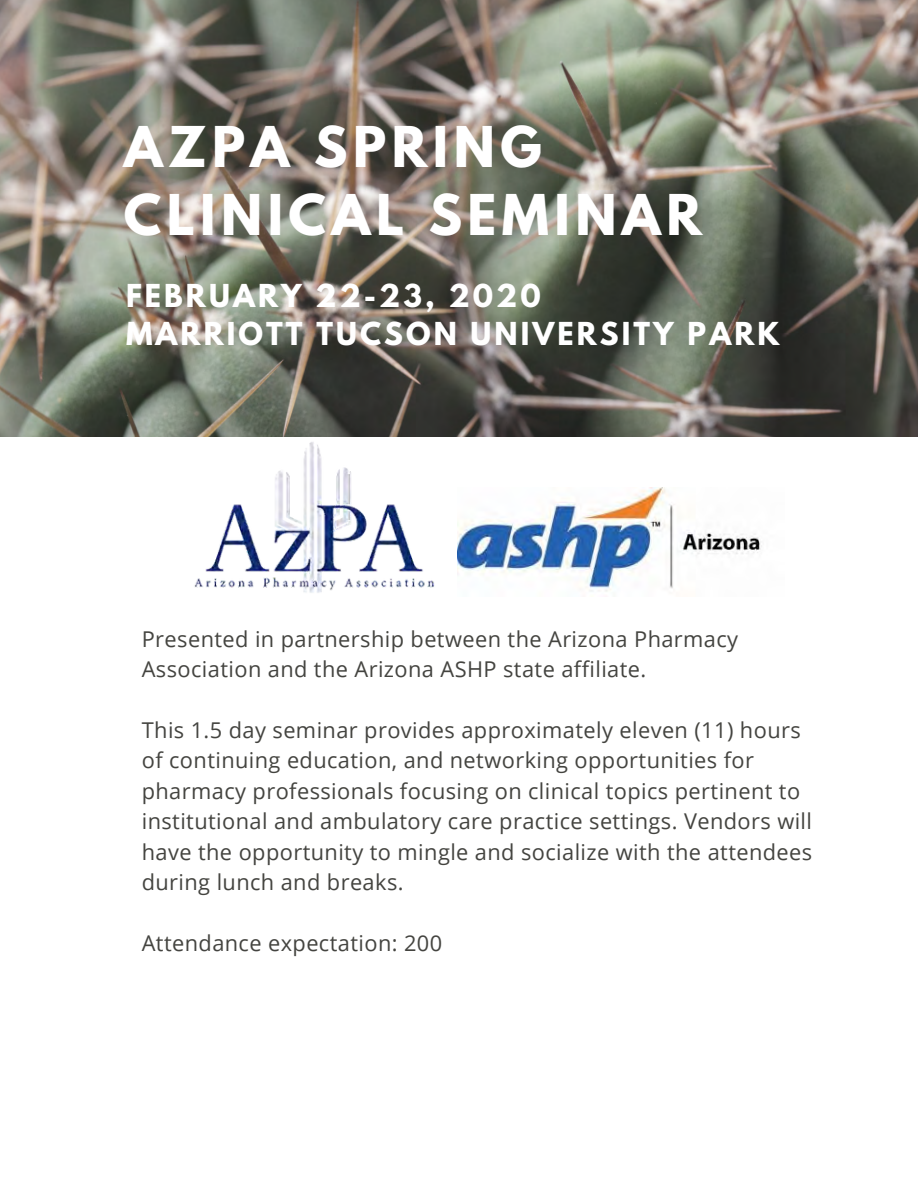
<style>
.page{position:relative;width:918px;height:1188px;background:#fff}
.page>*{position:absolute;margin:0;border:0;box-sizing:border-box;transform-origin:0 0}
.t1{font:700 49.8px/68.7px "League Spartan";letter-spacing:.11em;color:#fff}
.t2{font:700 28.05px/38.2px "League Spartan";letter-spacing:.11em;color:#fff}
.t3{font:21.75px/30.3px "Open Sans";letter-spacing:.02em;color:#444440}
</style>
<div class="page">
<img style="left:0;top:0;width:918px;height:436px">
<img style="left:194px;top:442px;width:241px;height:151px">
<img style="left:458px;top:487px;width:304px;height:105px">
<h1 class="t1" style="left:124px;top:118px;width:580px">AZPA SPRING<br>CLINICAL SEMINAR</h1>
<p class="t2" style="left:126px;top:280px;width:655px">FEBRUARY 22-23, 2020<br>MARRIOTT TUCSON UNIVERSITY PARK</p>
<p class="t3" style="left:142px;top:623px;width:598px">Presented in partnership between the Arizona Pharmacy<br>Association and the Arizona ASHP state affiliate.</p>
<p class="t3" style="left:142px;top:714px;width:672px">This 1.5 day seminar provides approximately eleven (11) hours of continuing education, and networking opportunities for pharmacy professionals focusing on clinical topics pertinent to institutional and ambulatory care practice settings. Vendors will have the opportunity to mingle and socialize with the attendees during lunch and breaks.</p>
<p class="t3" style="left:142px;top:927px;width:302px">Attendance expectation: 200</p>
</div>
